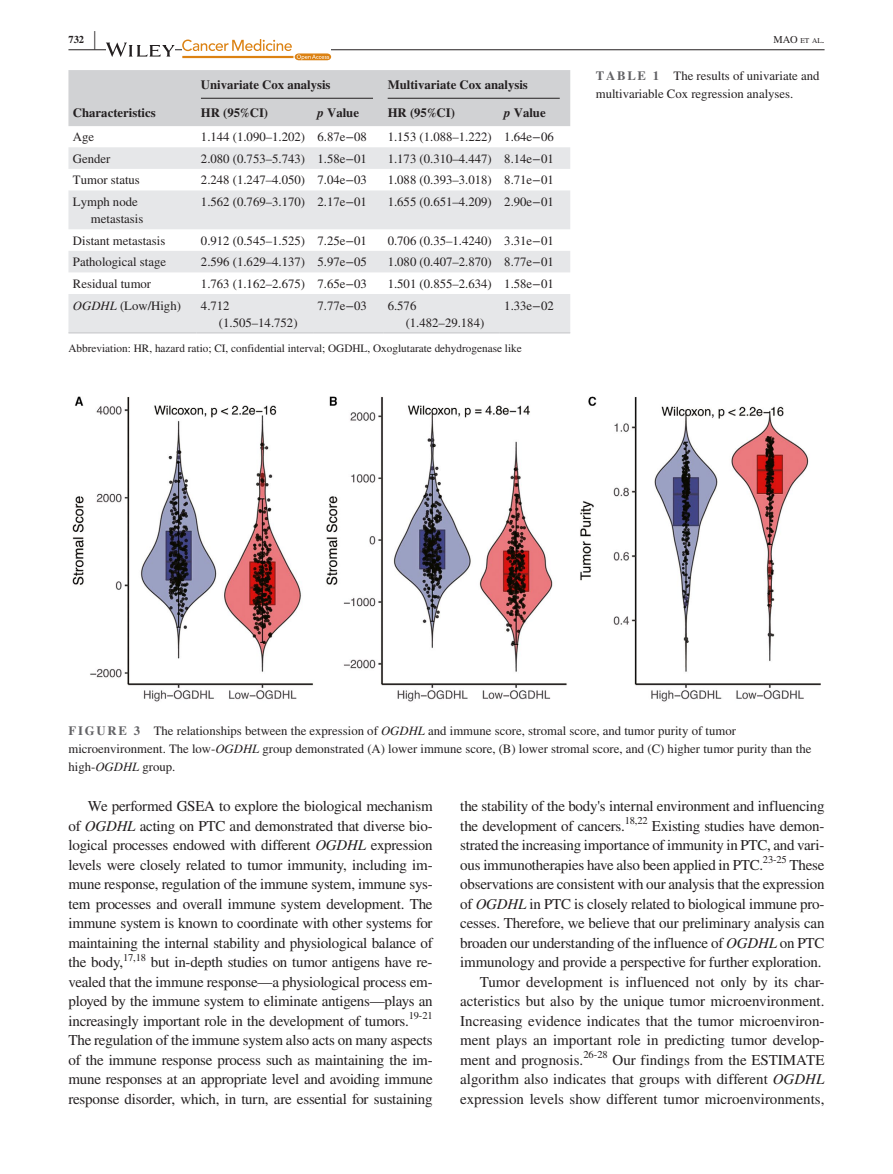
<style>
.page{position:relative;width:893px;height:1174px;background:#fff}
.page>*{position:absolute;margin:0;border:0;box-sizing:border-box;transform-origin:0 0}
.t1{font:700 25.95px "STIX";color:#231f20;scale:.36 1}
.t2{font:15px/19.5px "STIX";letter-spacing:-.015em;color:#231f20;text-align:justify}
.t3{font:12.75px/17.2px "STIX";color:#231f20}
.t4{font:700 12.75px "STIX";color:#231f20}
.t5{font:11.25px "STIX";color:#231f20}
.t6{font:10.5px "STIX";letter-spacing:-.015em;color:#231f20}
.t7{font:10.5px "STIX";color:#231f20}
.t8{font:700 10.5px "STIX";color:#231f20}
.s1{font-size:7.35px}
.s2{font-style:italic}
.s3{font-weight:700;color:#636366}
</style>
<div class="page">
<hr style="left:68px;top:49px;width:756px;height:1px;background:#231f20">
<svg style="left:106px;top:43px;width:69px;height:14px"></svg>
<svg style="left:182px;top:39px;width:149px;height:21px"></svg>
<div style="left:68px;top:70px;width:502px;height:56px;background:#d1d2d4"></div>
<svg style="left:68px;top:147px;width:502px;height:185px;fill:#e6e7e9"></svg>
<hr style="left:68px;top:332px;width:128px;height:1px;background:#d1d2d4">
<hr style="left:196px;top:332px;width:117px;height:1px;background:#d1d2d4">
<hr style="left:313px;top:332px;width:70px;height:1px;background:#d1d2d4">
<hr style="left:383px;top:332px;width:117px;height:1px;background:#d1d2d4">
<hr style="left:500px;top:332px;width:70px;height:1px;background:#d1d2d4">
<hr style="left:201px;top:98px;width:172px;height:1px;background:#231f20">
<hr style="left:388px;top:98px;width:172px;height:1px;background:#231f20">
<img style="left:72px;top:396px;width:749px;height:306px">
<p class="t8" style="left:68px;top:33px;width:17px">732</p>
<h1 class="t1" style="left:94px;top:25px;width:7px">|</h1>
<p class="t7" style="left:774px;top:32px;width:52px">MAO <span class="s1">et al</span>.</p>
<p class="t4" style="left:73px;top:105px;width:84px">Characteristics</p>
<p class="t4" style="left:201px;top:77px;width:131px">Univariate Cox analysis</p>
<p class="t4" style="left:388px;top:77px;width:142px">Multivariate Cox analysis</p>
<p class="t4" style="left:201px;top:105px;width:69px">HR (95%CI)</p>
<p class="t4" style="left:318px;top:105px;width:43px"><span class="s2">p</span> Value</p>
<p class="t4" style="left:388px;top:105px;width:69px">HR (95%CI)</p>
<p class="t4" style="left:504px;top:105px;width:43px"><span class="s2">p</span> Value</p>
<p class="t3" style="left:73px;top:129px;width:23px">Age</p>
<p class="t3" style="left:201px;top:129px;width:168px">1.144 (1.090–1.202) 6.87e−08</p>
<p class="t3" style="left:388px;top:129px;width:168px">1.153 (1.088–1.222) 1.64e−06</p>
<p class="t3" style="left:73px;top:151px;width:39px">Gender</p>
<p class="t3" style="left:201px;top:151px;width:168px">2.080 (0.753–5.743) 1.58e−01</p>
<p class="t3" style="left:388px;top:151px;width:168px">1.173 (0.310–4.447) 8.14e−01</p>
<p class="t3" style="left:73px;top:172px;width:68px">Tumor status</p>
<p class="t3" style="left:201px;top:172px;width:168px">2.248 (1.247–4.050) 7.04e−03</p>
<p class="t3" style="left:388px;top:172px;width:168px">1.088 (0.393–3.018) 8.71e−01</p>
<p class="t3" style="left:91px;top:194px;width:54px;text-indent:-18px">Lymph node metastasis</p>
<p class="t3" style="left:201px;top:194px;width:168px">1.562 (0.769–3.170) 2.17e−01</p>
<p class="t3" style="left:388px;top:194px;width:168px">1.655 (0.651–4.209) 2.90e−01</p>
<p class="t3" style="left:73px;top:233px;width:94px">Distant metastasis</p>
<p class="t3" style="left:201px;top:233px;width:168px">0.912 (0.545–1.525) 7.25e−01</p>
<p class="t3" style="left:388px;top:233px;width:168px">0.706 (0.35–1.4240) 3.31e−01</p>
<p class="t3" style="left:73px;top:254px;width:95px">Pathological stage</p>
<p class="t3" style="left:201px;top:254px;width:168px">2.596 (1.629–4.137) 5.97e−05</p>
<p class="t3" style="left:388px;top:254px;width:168px">1.080 (0.407–2.870) 8.77e−01</p>
<p class="t3" style="left:73px;top:276px;width:80px">Residual tumor</p>
<p class="t3" style="left:201px;top:276px;width:168px">1.763 (1.162–2.675) 7.65e−03</p>
<p class="t3" style="left:388px;top:276px;width:168px">1.501 (0.855–2.634) 1.58e−01</p>
<p class="t3" style="left:73px;top:297px;width:110px"><span class="s2">OGDHL</span> (Low/High)</p>
<p class="t3" style="left:219px;top:297px;width:80px;text-indent:-18px">4.712 (1.505–14.752)</p>
<p class="t3" style="left:318px;top:297px;width:51px">7.77e−03</p>
<p class="t3" style="left:406px;top:297px;width:80px;text-indent:-18px">6.576 (1.482–29.184)</p>
<p class="t3" style="left:504px;top:297px;width:51px">1.33e−02</p>
<p class="t5" style="left:68px;top:340px;width:455px">Abbreviation: HR, hazard ratio; CI, confidential interval; OGDHL, Oxoglutarate dehydrogenase like</p>
<p class="t3" style="left:596px;top:68px;width:225px;line-height:18px"><span class="s3">TABLE 1</span> The results of univariate and multivariable Cox regression analyses.</p>
<p class="t3" style="left:68px;top:723px;width:744px;line-height:18px"><span class="s3">FIGURE 3</span> The relationships between the expression of <span class="s2">OGDHL</span> and immune score, stromal score, and tumor purity of tumor microenvironment. The low-<span class="s2">OGDHL</span> group demonstrated (A) lower immune score, (B) lower stromal score, and (C) higher tumor purity than the high-<span class="s2">OGDHL</span> group.</p>
<p class="t2" style="left:68px;top:797px;width:366px;text-indent:20px">We performed GSEA to explore the biological mechanism of <span class="s2">OGDHL</span> acting on PTC and demonstrated that diverse bio&shy;logical processes endowed with different <span class="s2">OGDHL</span> expression levels were closely related to tumor immunity, including im&shy;mune response, regulation of the immune system, immune sys&shy;tem processes and overall immune system development. The immune system is known to coordinate with other systems for maintaining the internal stability and physiological balance of the body,</p>
<p class="t6" style="left:123px;top:950px;width:24px">17,18</p>
<p class="t2" style="left:68px;top:953px;width:366px;text-indent:82px">but in-depth studies on tumor antigens have re&shy;vealed that the immune response—a physiological process em&shy;ployed by the immune system to eliminate antigens—plays an increasingly important role in the development of tumors.</p>
<p class="t6" style="left:409px;top:1008px;width:25px">19-21</p>
<p class="t2" style="left:68px;top:1031px;width:366px">The regulation of the immune system also acts on many aspects of the immune response process such as maintaining the im&shy;mune responses at an appropriate level and avoiding immune response disorder, which, in turn, are essential for sustaining</p>
<p class="t2" style="left:460px;top:797px;width:366px">the stability of the body's internal environment and influencing the development of cancers.</p>
<p class="t6" style="left:625px;top:813px;width:24px">18,22</p>
<p class="t2" style="left:460px;top:817px;width:366px;text-indent:192px">Existing studies have demon&shy;strated the increasing importance of immunity in PTC, and vari&shy;ous immunotherapies have also been applied in PTC.</p>
<p class="t6" style="left:763px;top:852px;width:25px">23-25</p>
<p class="t2" style="left:790px;top:856px;width:36px">These</p>
<p class="t2" style="left:460px;top:875px;width:366px">observations are consistent with our analysis that the expression</p>
<p class="t2" style="left:460px;top:895px;width:366px">of <span class="s2">OGDHL</span> in PTC is closely related to biological immune pro-</p>
<p class="t2" style="left:460px;top:914px;width:366px">cesses. Therefore, we believe that our preliminary analysis can</p>
<p class="t2" style="left:460px;top:934px;width:366px">broaden our understanding of the influence of <span class="s2">OGDHL</span> on PTC</p>
<p class="t2" style="left:460px;top:953px;width:363px">immunology and provide a perspective for further exploration.</p>
<p class="t2" style="left:480px;top:973px;width:346px">Tumor development is influenced not only by its char-</p>
<p class="t2" style="left:460px;top:992px;width:366px">acteristics but also by the unique tumor microenvironment.</p>
<p class="t2" style="left:460px;top:1012px;width:366px">Increasing evidence indicates that the tumor microenviron-</p>
<p class="t2" style="left:460px;top:1031px;width:366px">ment plays an important role in predicting tumor develop-</p>
<p class="t2" style="left:460px;top:1051px;width:125px">ment and prognosis.</p>
<p class="t6" style="left:583px;top:1047px;width:26px">26-28</p>
<p class="t2" style="left:460px;top:1051px;width:366px;text-indent:152px">Our findings from the ESTIMATE algorithm also indicates that groups with different <span class="s2">OGDHL </span>expression levels show different tumor microenvironments,</p>
</div>
